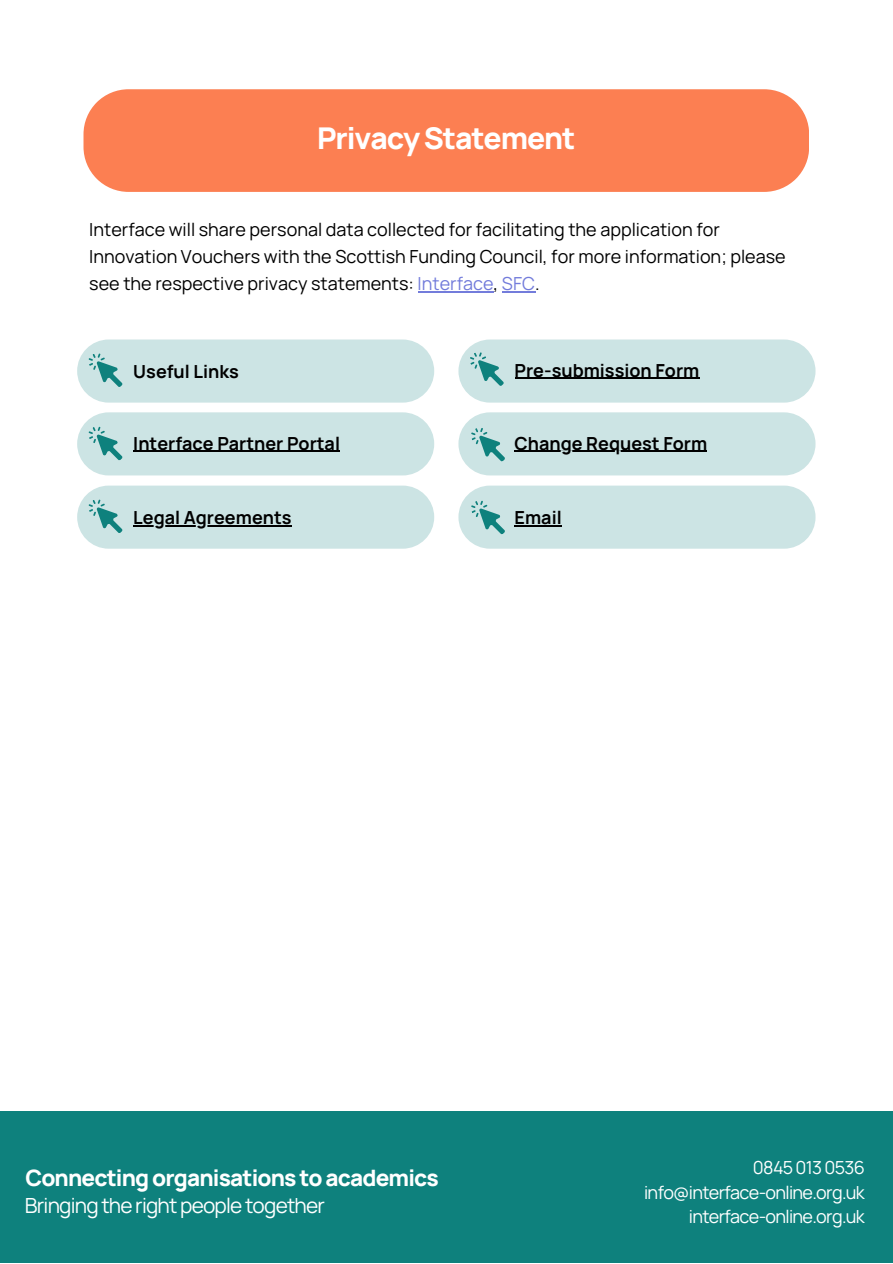
<style>
.page{position:relative;width:893px;height:1264px;background:#fff}
.page>*{position:absolute;margin:0;border:0;box-sizing:border-box;transform-origin:0 0}
.t1{font:800 30px "Manrope";letter-spacing:-.04em;color:#fff}
.t2{font:800 22.5px "Manrope";letter-spacing:-.04em;color:#fff}
.t3{font:20.85px "Manrope";letter-spacing:-.04em;color:#fff}
.t4{font:18px/27px "Manrope";color:#000}
.t5{font:700 18px "Manrope";color:#000}
.t6{font:18px "Manrope";letter-spacing:-.04em;color:#fff}
.s1{color:#737cdb}
</style>
<div class="page">
<div style="left:83px;top:89px;width:726px;height:103px;background:#fc7f52"></div>
<hr style="left:417px;top:291px;width:76px;height:1px;background:#737cdb">
<hr style="left:502px;top:291px;width:33px;height:1px;background:#737cdb">
<div style="left:0;top:1110px;width:892px;height:152px;background:#0e817d"></div>
<div style="left:77px;top:412px;width:357px;height:63px;background:#cce4e4;border-radius:32px"></div>
<div style="left:77px;top:485px;width:357px;height:63px;background:#cce4e4;border-radius:32px"></div>
<hr style="left:133px;top:525px;width:158px;height:1px;background:#000">
<div style="left:458px;top:339px;width:357px;height:63px;background:#cce4e4;border-radius:32px"></div>
<hr style="left:514px;top:378px;width:185px;height:1px;background:#000">
<div style="left:458px;top:412px;width:357px;height:63px;background:#cce4e4;border-radius:32px"></div>
<hr style="left:514px;top:451px;width:193px;height:1px;background:#000">
<div style="left:458px;top:485px;width:357px;height:63px;background:#cce4e4;border-radius:32px"></div>
<hr style="left:514px;top:525px;width:47px;height:1px;background:#000">
<svg style="left:86px;top:420px;width:37px;height:48px"></svg>
<hr style="left:133px;top:451px;width:207px;height:1px;background:#000">
<svg style="left:86px;top:493px;width:37px;height:48px"></svg>
<svg style="left:467px;top:346px;width:37px;height:40px"></svg>
<svg style="left:470px;top:428px;width:35px;height:41px"></svg>
<svg style="left:468px;top:494px;width:37px;height:41px"></svg>
<div style="left:77px;top:339px;width:357px;height:63px;background:#cce4e4;border-radius:32px"></div>
<svg style="left:86px;top:347px;width:37px;height:48px"></svg>
<p class="t1" style="left:317px;top:117px;width:259px">Privacy Statement</p>
<p class="t4" style="left:89px;top:216px;width:698px">Interface will share personal data collected for facilitating the application for<br>Innovation Vouchers with the Scottish Funding Council, for more information; please see the respective privacy statements: <span class="s1">Interface</span>, <span class="s1">SFC</span>.</p>
<p class="t5" style="left:133px;top:358px;width:107px">Useful Links</p>
<p class="t5" style="left:514px;top:357px;width:186px">Pre-submission Form</p>
<p class="t5" style="left:133px;top:430px;width:208px">Interface Partner Portal</p>
<p class="t5" style="left:514px;top:430px;width:194px">Change Request Form</p>
<p class="t5" style="left:133px;top:504px;width:160px">Legal Agreements</p>
<p class="t5" style="left:514px;top:504px;width:49px">Email</p>
<p class="t2" style="left:25px;top:1162px;width:415px">Connecting organisations to academics</p>
<p class="t3" style="left:25px;top:1190px;width:301px">Bringing the right people together</p>
<p class="t6" style="left:753px;top:1154px;width:113px">0845 013 0536</p>
<p class="t6" style="left:644px;top:1179px;width:222px">info@interface-online.org.uk</p>
<p class="t6" style="left:688px;top:1204px;width:177px">interface-online.org.uk</p>
</div>
